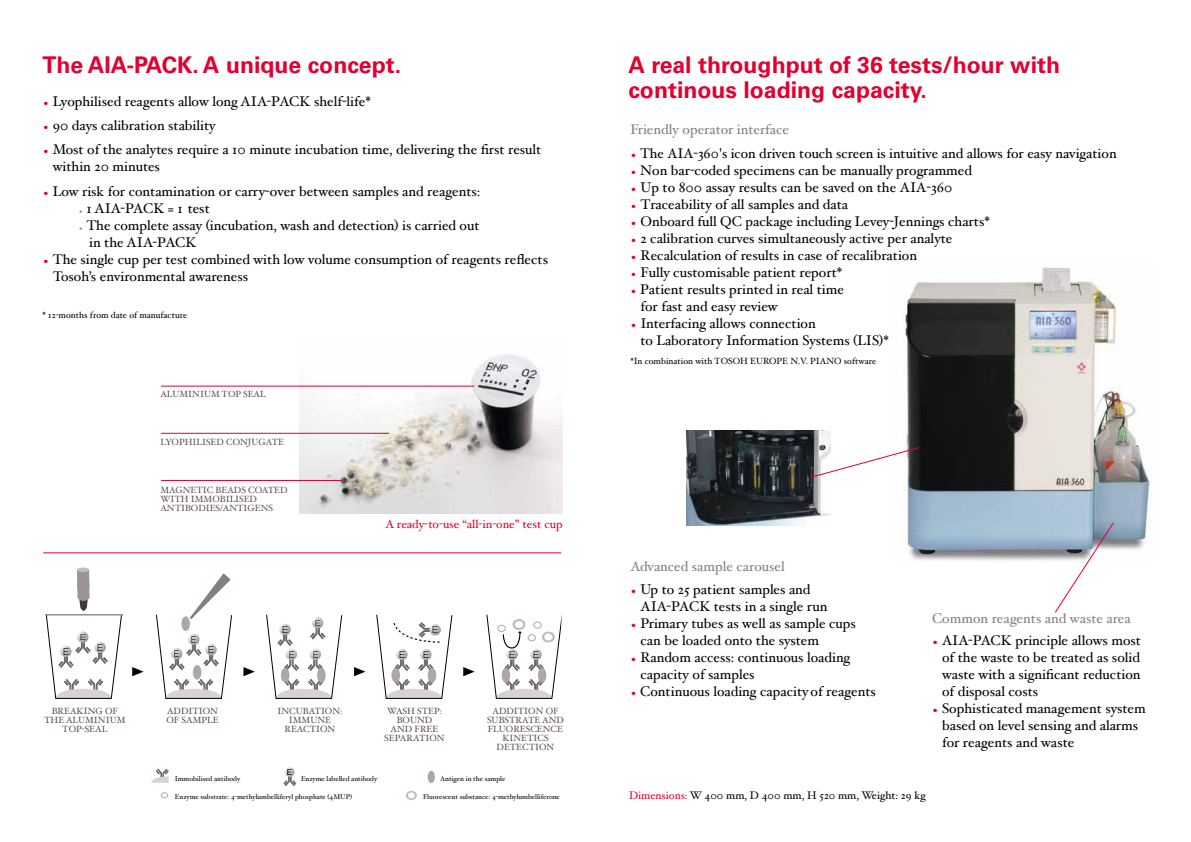
<style>
.page{position:relative;width:1191px;height:842px;background:#fff}
.page>*{position:absolute;margin:0;border:0;box-sizing:border-box;transform-origin:0 0}
.t1{font:700 23px/25px "Univers LT Std";color:#e20030}
.t2{font:14px/24.1px "Hoefler Text";color:#000}
.t3{font:12px "Hoefler Text";color:#e20030}
.t4{font:11px "Hoefler Text";color:#000}
.t5{font:9px/9px "Hoefler Text";color:#574b49;text-align:center}
.t6{font:9px "Hoefler Text";color:#000}
.t7{font:7px "Hoefler Text";color:#000}
.s1{font-size:30px;color:#e20030}
.s2{font-size:20px;color:#857e83}
.s3{color:#857e83}
.s4{color:#e20030}
</style>
<div class="page">
<svg style="left:243px;top:667px;width:12px;height:9px"></svg>
<svg style="left:132px;top:667px;width:11px;height:9px"></svg>
<svg style="left:354px;top:667px;width:11px;height:9px"></svg>
<svg style="left:463px;top:667px;width:11px;height:9px"></svg>
<svg style="left:266px;top:614px;width:76px;height:85px"></svg>
<div style="left:281px;top:668px;width:8px;height:15px;background:#afa6ac;border-radius:50%"></div>
<div style="left:317px;top:668px;width:9px;height:15px;background:#afa6ac;border-radius:50%"></div>
<svg style="left:376px;top:614px;width:77px;height:85px"></svg>
<svg style="left:486px;top:614px;width:74px;height:85px"></svg>
<hr style="left:77px;top:568px;width:12px;height:4px;background:#c3b9bf;border-radius:50%">
<svg style="left:156px;top:573px;width:76px;height:126px"></svg>
<svg style="left:46px;top:570px;width:76px;height:129px"></svg>
<hr style="left:45px;top:614px;width:78px;height:1px;background:#857e83">
<svg style="left:151px;top:769px;width:18px;height:14px"></svg>
<svg style="left:283px;top:767px;width:13px;height:19px"></svg>
<div style="left:428px;top:771px;width:7px;height:12px;background:#afa6ac;border-radius:50%"></div>
<div style="left:161px;top:792px;width:7px;height:6px;border:1px solid #afa6ac;border-radius:50%"></div>
<svg style="left:406px;top:791px;width:11px;height:9px"></svg>
<img style="left:300px;top:354px;width:262px;height:159px">
<hr style="left:161px;top:386px;width:313px;height:1px;background:#e20030">
<hr style="left:161px;top:433px;width:228px;height:1px;background:#e20030">
<hr style="left:161px;top:480px;width:181px;height:1px;background:#e20030">
<hr style="left:43px;top:552px;width:518px;height:1px;background:#e20030">
<img style="left:903px;top:266px;width:249px;height:295px">
<img style="left:686px;top:431px;width:144px;height:94px">
<svg style="left:1054px;top:522px;width:60px;height:91px"></svg>
<svg style="left:810px;top:447px;width:110px;height:31px"></svg>
<h1 class="t1" style="left:42px;top:55px;width:360px">The AIA-PACK. A unique concept.</h1>
<p class="t2" style="left:43px;top:89px;width:500px"><span class="s1">·</span> Lyophilised reagents allow long AIA-PACK shelf-life*<br><span class="s1">·</span> 90 days calibration stability<br><span class="s1">·</span> Most of the analytes require a 10 minute incubation time, delivering the 昀椀rst result</p>
<p class="t2" style="left:43px;top:155px;width:439px;text-indent:10px">within 20 minutes<br><span class="s1">·</span> Low risk for contamination or carry-over between samples and reagents:</p>
<p class="t2" style="left:79px;top:196px;width:133px"><span class="s2">·</span> 1 AIA-PACK = 1 test</p>
<p class="t2" style="left:79px;top:213px;width:402px"><span class="s2">·</span> The complete assay (incubation, wash and detection) is carried out</p>
<p class="t2" style="left:89px;top:230px;width:109px">in the AIA-PACK</p>
<p class="t2" style="left:43px;top:247px;width:507px"><span class="s1">·</span> The single cup per test combined with low volume consumption of reagents re昀氀ects</p>
<p class="t2" style="left:53px;top:264px;width:197px">Tosoh’s environmental awareness</p>
<p class="t6" style="left:43px;top:310px;width:146px">* 12-months from date of manufacture</p>
<p class="t5" style="left:160px;top:389px;width:107px">ALUMINIUM TOP SEAL</p>
<p class="t5" style="left:160px;top:437px;width:125px">LYOPHILISED CONJUGATE</p>
<p class="t5" style="left:160px;top:485px;width:129px;text-align:left">MAGNETIC BEADS COATED<br>WITH IMMOBILISED<br>ANTIBODIES/ANTIGENS</p>
<p class="t3" style="left:385px;top:517px;width:179px">A ready-to-use “all-in-one” test cup</p>
<p class="t5" style="left:44px;top:706px;width:83px">BREAKING OF<br>THE ALUMINIUM<br>TOP-SEAL</p>
<p class="t5" style="left:166px;top:706px;width:54px;text-align:left">ADDITION<br>OF SAMPLE</p>
<p class="t5" style="left:277px;top:706px;width:66px">INCUBATION:<br>IMMUNE<br>REACTION</p>
<p class="t5" style="left:384px;top:706px;width:62px">WASH STEP:<br>BOUND<br>AND FREE<br>SEPARATION</p>
<p class="t5" style="left:487px;top:706px;width:78px">ADDITION OF<br>SUBSTRATE AND<br>FLUORESCENCE<br>KINETICS<br>DETECTION</p>
<p class="t7" style="left:175px;top:774px;width:67px">Immobilised antibody</p>
<p class="t7" style="left:301px;top:774px;width:78px">Enzyme labelled antibody</p>
<p class="t7" style="left:440px;top:774px;width:67px">Antigen in the sample</p>
<p class="t7" style="left:175px;top:792px;width:179px">Enzyme substrate: 4-methylumbelliferyl phosphate (4MUP)</p>
<p class="t7" style="left:423px;top:792px;width:138px">Fluorescent substance: 4-methylumbelliferone</p>
<h1 class="t1" style="left:628px;top:55px;width:433px">A real throughput of 36 tests/hour with continous loading capacity.</h1>
<p class="t2" style="left:630px;top:117px;width:488px"><span class="s3">Friendly operator interface<br></span><span class="s1">·</span> The AIA-360's icon driven touch screen is intuitive and allows for easy navigation</p>
<p class="t2" style="left:630px;top:158px;width:343px"><span class="s1">·</span> Non bar-coded specimens can be manually programmed</p>
<p class="t2" style="left:630px;top:175px;width:323px"><span class="s1">·</span> Up to 800 assay results can be saved on the AIA-360</p>
<p class="t2" style="left:630px;top:192px;width:219px"><span class="s1">·</span> Traceability of all samples and data</p>
<p class="t2" style="left:630px;top:209px;width:361px"><span class="s1">·</span> Onboard full QC package including Levey-Jennings charts*</p>
<p class="t2" style="left:630px;top:226px;width:323px"><span class="s1">·</span> 2 calibration curves simultaneously active per analyte</p>
<p class="t2" style="left:630px;top:243px;width:288px"><span class="s1">·</span> Recalculation of results in case of recalibration</p>
<p class="t2" style="left:630px;top:260px;width:213px"><span class="s1">·</span> Fully customisable patient report*</p>
<p class="t2" style="left:630px;top:277px;width:215px"><span class="s1">·</span> Patient results printed in real time</p>
<p class="t2" style="left:640px;top:294px;width:139px">for fast and easy review</p>
<p class="t2" style="left:630px;top:311px;width:187px"><span class="s1">·</span> Interfacing allows connection</p>
<p class="t2" style="left:640px;top:328px;width:250px">to Laboratory Information Systems (LIS)*</p>
<p class="t6" style="left:630px;top:355px;width:247px">*In combination with TOSOH EUROPE N.V. PIANO software</p>
<p class="t2" style="left:630px;top:555px;width:182px;line-height:22.7px"><span class="s3">Advanced sample carousel<br></span><span class="s1">·</span> Up to 25 patient samples and</p>
<p class="t2" style="left:640px;top:594px;width:188px">AIA-PACK tests in a single run</p>
<p class="t2" style="left:630px;top:611px;width:227px"><span class="s1">·</span> Primary tubes as well as sample cups</p>
<p class="t2" style="left:640px;top:628px;width:180px">can be loaded onto the system</p>
<p class="t2" style="left:630px;top:645px;width:221px"><span class="s1">·</span> Random access: continuous loading</p>
<p class="t2" style="left:640px;top:662px;width:116px">capacity of samples</p>
<p class="t2" style="left:630px;top:679px;width:247px"><span class="s1">·</span> Continuous loading capacity of reagents</p>
<p class="t2" style="left:932px;top:606px;width:210px;line-height:22.7px"><span class="s3">Common reagents and waste area<br></span><span class="s1">·</span> AIA-PACK principle allows most</p>
<p class="t2" style="left:942px;top:645px;width:199px">of the waste to be treated as solid</p>
<p class="t2" style="left:942px;top:662px;width:200px">waste with a signi昀椀cant reduction</p>
<p class="t2" style="left:942px;top:679px;width:98px">of disposal costs</p>
<p class="t2" style="left:932px;top:696px;width:215px"><span class="s1">·</span> Sophisticated management system</p>
<p class="t2" style="left:942px;top:713px;width:197px">based on level sensing and alarms</p>
<p class="t2" style="left:942px;top:730px;width:134px">for reagents and waste</p>
<p class="t4" style="left:629px;top:789px;width:298px"><span class="s4">Dimensions:</span> W 400 mm, D 400 mm, H 520 mm, Weight: 29 kg</p>
</div>
